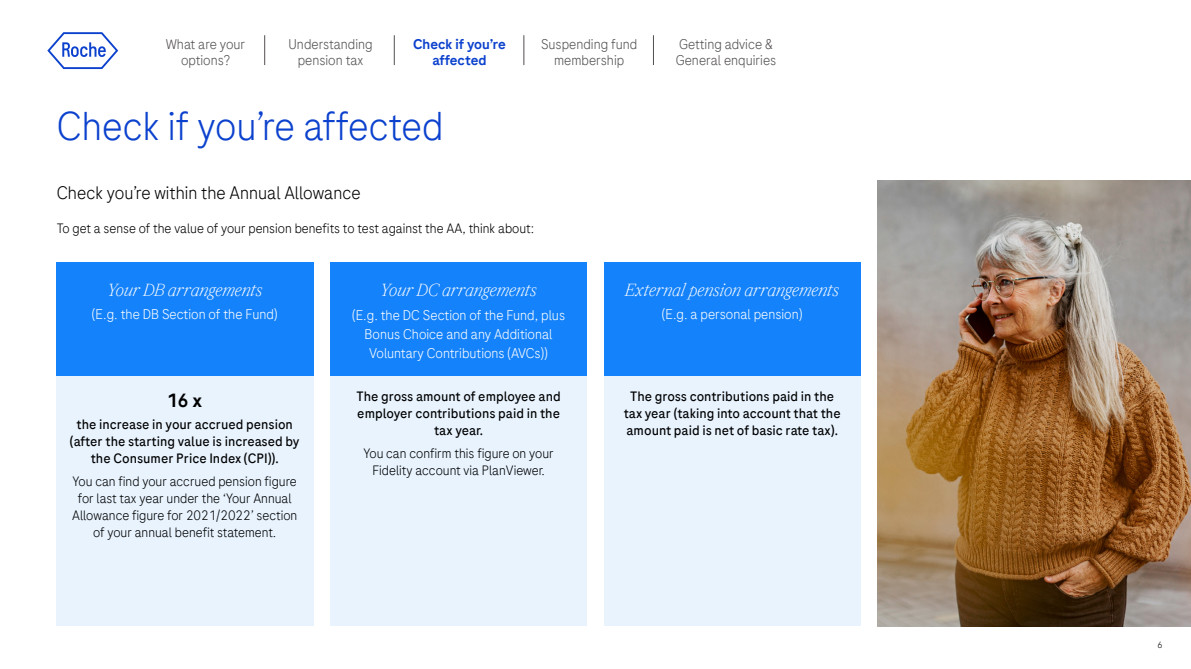
<style>
.page{position:relative;width:1191px;height:669px;background:#fff}
.page>*{position:absolute;margin:0;border:0;box-sizing:border-box;transform-origin:0 0}
.t1{font:300 40px "Roche Sans";color:#0b41cd}
.t2{font:500 19px "Roche Sans";color:#000}
.t3{font:300 18px "Roche Sans";color:#000}
.t4{font:italic 300 17px "Roche Serif";color:#fff}
.t5{font:300 14px/19px "Roche Sans";color:#fff;text-align:center}
.t6{font:300 14px/16px "Roche Sans";color:#544f4f;text-align:center}
.t7{font:500 14px/16px "Roche Sans";color:#0b41cd;text-align:center}
.t8{font:300 13.5px/17px "Roche Sans";color:#000;text-align:center}
.t9{font:13.5px/17px "Roche Sans";color:#000;text-align:center}
.t10{font:300 9px "Roche Sans";color:#000}
</style>
<div class="page">
<div style="left:56px;top:376px;width:257px;height:249px;background:#e8f3fe"></div>
<div style="left:330px;top:376px;width:257px;height:249px;background:#e8f3fe"></div>
<div style="left:604px;top:377px;width:256px;height:249px;background:#e8f3fe"></div>
<svg style="left:47px;top:32px;width:71px;height:37px"></svg>
<div style="left:56px;top:263px;width:257px;height:113px;background:#1482fa"></div>
<div style="left:330px;top:263px;width:257px;height:113px;background:#1482fa"></div>
<div style="left:604px;top:263px;width:256px;height:113px;background:#1482fa"></div>
<img style="left:877px;top:180px;width:314px;height:446px">
<hr style="left:264px;top:35px;width:1px;height:30px;background:#544f4f">
<hr style="left:394px;top:35px;width:1px;height:30px;background:#544f4f">
<hr style="left:523px;top:35px;width:1px;height:30px;background:#544f4f">
<hr style="left:653px;top:35px;width:1px;height:30px;background:#544f4f">
<p class="t6" style="left:166px;top:36px;width:81px">What are your options?</p>
<p class="t6" style="left:288px;top:36px;width:86px">Understanding pension tax</p>
<p class="t7" style="left:413px;top:36px;width:94px">Check if you’re affected</p>
<p class="t6" style="left:541px;top:36px;width:98px">Suspending fund membership</p>
<h1 class="t1" style="left:57px;top:101px;width:388px">Check if you’re affected</h1>
<h3 class="t3" style="left:57px;top:181px;width:305px">Check you’re within the Annual Allowance</h3>
<p class="t8" style="left:57px;top:219px;width:479px">To get a sense of the value of your pension benefits to test against the AA, think about:</p>
<p class="t6" style="left:675px;top:36px;width:102px;text-align:left">Getting advice &amp;<br>General enquiries</p>
<p class="t4" style="left:107px;top:279px;width:157px">Your DB arrangements</p>
<p class="t5" style="left:92px;top:304px;width:187px">(E.g. the DB Section of the Fund)</p>
<h2 class="t2" style="left:167px;top:388px;width:36px">16 x</h2>
<p class="t9" style="left:70px;top:416px;width:231px">the increase in your accrued pension (after the starting value is increased by the Consumer Price Index (CPI)).</p>
<p class="t8" style="left:72px;top:473px;width:227px">You can find your accrued pension figure for last tax year under the ‘Your Annual Allowance figure for 2021/2022’ section of your annual benefit statement.</p>
<p class="t4" style="left:380px;top:279px;width:158px">Your DC arrangements</p>
<p class="t5" style="left:352px;top:305px;width:215px">(E.g. the DC Section of the Fund, plus<br>Bonus Choice and any Additional<br>Voluntary Contributions (AVCs))</p>
<p class="t9" style="left:356px;top:388px;width:206px">The gross amount of employee and employer contributions paid in the tax year.</p>
<p class="t8" style="left:363px;top:444px;width:192px">You can confirm this figure on your<br>Fidelity account via PlanViewer.</p>
<p class="t4" style="left:625px;top:279px;width:216px">External pension arrangements</p>
<p class="t5" style="left:661px;top:304px;width:142px">(E.g. a personal pension)</p>
<p class="t9" style="left:624px;top:388px;width:218px">The gross contributions paid in the tax year (taking into account that the amount paid is net of basic rate tax).</p>
<p class="t10" style="left:1157px;top:639px;width:7px">6</p>
</div>
